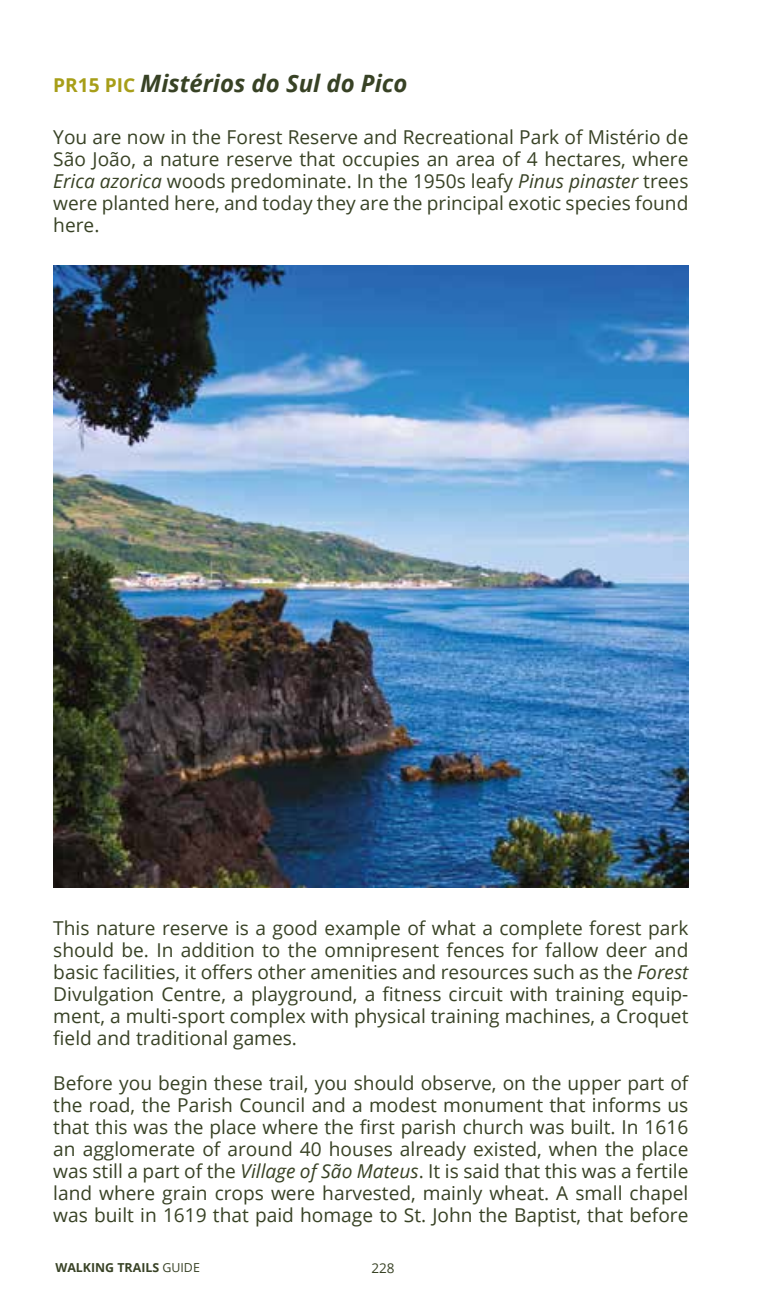
<style>
.page{position:relative;width:766px;height:1308px;background:#fff}
.page>*{position:absolute;margin:0;border:0;box-sizing:border-box;transform-origin:0 0}
.t1{font:italic 700 23.85px "Open Sans";color:#384225}
.t2{font:19.12px/22.1px "Open Sans";color:#384225;text-align:justify}
.t3{font:13.5px "Open Sans";color:#384225}
.t4{font:700 12.38px "Open Sans";color:#384225}
.s1{font-style:normal;font-size:19.12px;color:#a79e18}
.s2{font-style:italic}
.s3{font-weight:400}
</style>
<div class="page">
<hr style="left:765px;top:969px;width:1px;height:264px;background:#c3b59d">
<img style="left:53px;top:265px;width:635px;height:622px">
<p class="t1" style="left:53px;top:66px;width:355px"><span class="s1">PR15 PIC</span> Mistérios do Sul do Pico</p>
<p class="t2" style="left:53px;top:125px;width:636px">You are now in the Forest Reserve and Recreational Park of Mistério de São João, a nature reserve that occupies an area of 4 hectares, where <span class="s2">Erica azorica</span> woods predominate. In the 1950s leafy <span class="s2">Pinus pinaster</span> trees were planted here, and today they are the principal exotic species found here.</p>
<p class="t2" style="left:53px;top:916px;width:636px">This nature reserve is a good example of what a complete forest park should be. In addition to the omnipresent fences for fallow deer and basic facilities, it offers other amenities and resources such as the <span class="s2">Forest </span>Divulgation Centre, a playground, a fitness circuit with training equip&shy;ment, a multi-sport complex with physical training machines, a Croquet field and traditional games.</p>
<p class="t2" style="left:53px;top:1071px;width:636px">Before you begin these trail, you should observe, on the upper part of the road, the Parish Council and a modest monument that informs us that this was the place where the first parish church was built. In 1616 an agglomerate of around 40 houses already existed, when the place was still a part of the <span class="s2">Village of São Mateus</span>. It is said that this was a fertile land where grain crops were harvested, mainly wheat. A small chapel was built in 1619 that paid homage to St. John the Baptist, that before</p>
<p class="t4" style="left:55px;top:1258px;width:146px">WALKING TRAILS <span class="s3">GUIDE</span></p>
<p class="t3" style="left:371px;top:1258px;width:25px">228</p>
</div>
